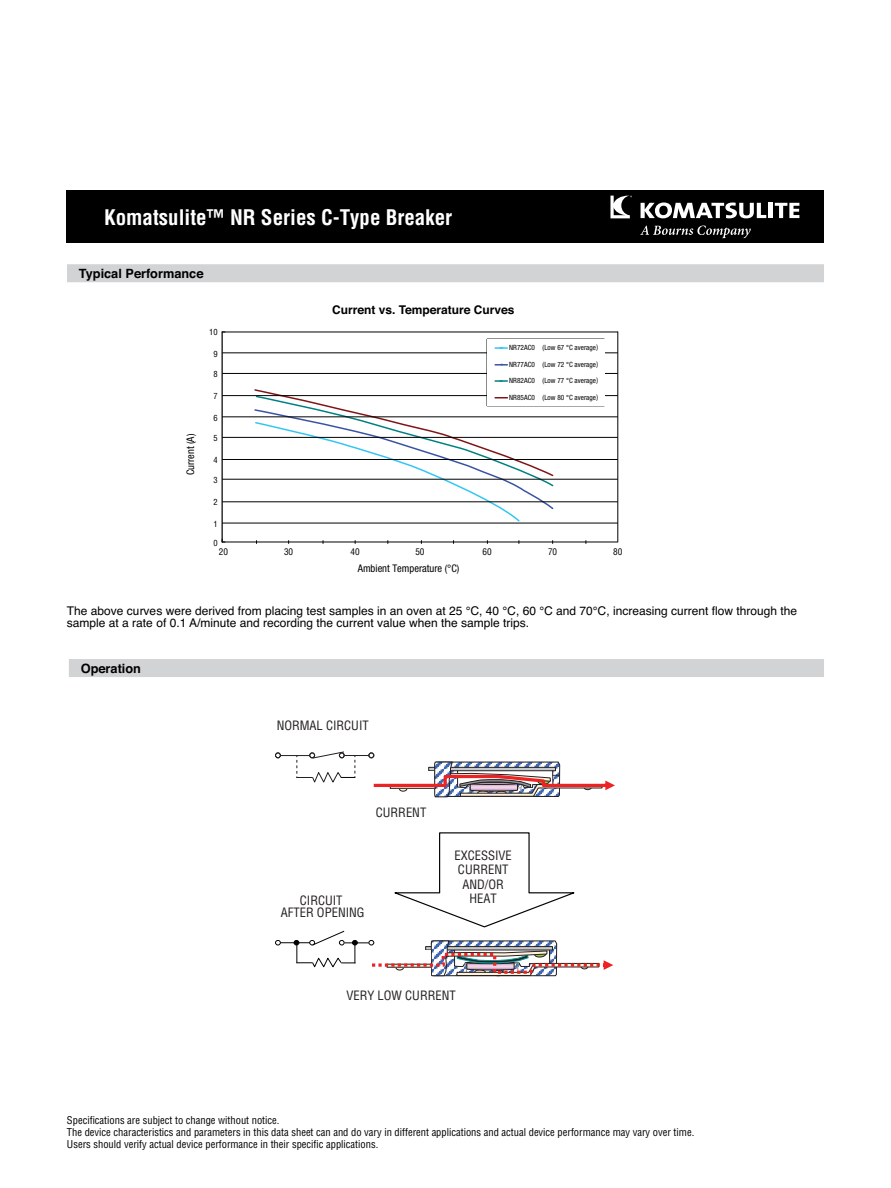
<style>
.page{position:relative;width:891px;height:1188px;background:#fff}
.page>*{position:absolute;margin:0;border:0;box-sizing:border-box;transform-origin:0 0}
.t1{font:700 condensed 22.5px "Helvetica";color:#fff}
.t2{font:700 condensed 21px "Helvetica";color:#fff}
.t3{font:700 12.75px "Helvetica";color:#000}
.t4{font:condensed 12.6px/14.2px "Helvetica";color:#231f20;text-align:center}
.t5{font:12px/12.8px "Helvetica";color:#000}
.t6{font:700 12px "Helvetica";color:#000}
.t7{font:condensed 10.5px/12px "Helvetica";color:#000}
.t8{font:condensed 10.5px "Helvetica Neue";color:#010202}
.t9{font:condensed 9px "Helvetica";color:#010202}
.t10{font:condensed 8.25px "Helvetica";color:#010202}
.t11{font:condensed 7.2px "Helvetica Neue";letter-spacing:.005em;color:#010202}
.s1{font-family:"Koz Go Pr 6 N Regular 90 pv RKSJ H";font-stretch:normal}
</style>
<div class="page">
<div style="left:67px;top:264px;width:757px;height:18px;background:#d1d3d4"></div>
<div style="left:69px;top:659px;width:755px;height:18px;background:#d1d3d4"></div>
<div style="left:67px;top:190px;width:757px;height:53px;background:#000"></div>
<svg style="left:610px;top:196px;width:189px;height:42px"></svg>
<hr style="left:280px;top:755px;width:30px;height:1px;background:#231f20">
<svg style="left:275px;top:753px;width:6px;height:5px"></svg>
<svg style="left:296px;top:751px;width:319px;height:46px"></svg>
<svg style="left:275px;top:832px;width:338px;height:144px"></svg>
<hr style="left:222px;top:332px;width:396px;height:1px;background:#808080">
<hr style="left:222px;top:332px;width:1px;height:210px;background:#010202">
<hr style="left:618px;top:332px;width:1px;height:210px;background:#010202">
<hr style="left:222px;top:353px;width:396px;height:1px;background:#010202">
<hr style="left:222px;top:373px;width:396px;height:1px;background:#010202">
<hr style="left:222px;top:395px;width:396px;height:1px;background:#010202">
<hr style="left:222px;top:417px;width:396px;height:1px;background:#010202">
<hr style="left:222px;top:437px;width:396px;height:1px;background:#010202">
<hr style="left:222px;top:459px;width:396px;height:1px;background:#010202">
<hr style="left:222px;top:479px;width:396px;height:1px;background:#010202">
<hr style="left:222px;top:502px;width:396px;height:1px;background:#010202">
<hr style="left:222px;top:523px;width:396px;height:1px;background:#010202">
<hr style="left:222px;top:542px;width:396px;height:1px;background:#010202">
<div style="left:487px;top:339px;width:117px;height:67px;background:#fff"></div>
<svg style="left:495px;top:347px;width:12px;height:2px"></svg>
<svg style="left:495px;top:364px;width:12px;height:2px"></svg>
<svg style="left:495px;top:380px;width:12px;height:2px"></svg>
<svg style="left:254px;top:388px;width:301px;height:135px"></svg>
<h2 class="t2" style="left:104px;top:209px;width:350px">Komatsulite™ NR Series C-Type Breaker</h2>
<h1 class="t1" style="left:98px;top:219px;width:376px">MF-NSMF Series - PTC Resettable Fuses</h1>
<p class="t3" style="left:79px;top:269px;width:126px">Typical Performance</p>
<p class="t10" style="left:209px;top:329px;width:10px">10</p>
<p class="t6" style="left:332px;top:305px;width:184px">Current vs. Temperature Curves</p>
<p class="t8" style="left:187px;top:475px;width:43px;rotate:-90deg">Current (A)</p>
<p class="t11" style="left:509px;top:345px;width:91px">NR72AC0 (Low 67 °C average<span class="s1">)</span></p>
<p class="t11" style="left:509px;top:362px;width:91px">NR77AC0 (Low 72 °C average<span class="s1">)</span></p>
<p class="t11" style="left:509px;top:378px;width:91px">NR82AC0 (Low 77 °C average<span class="s1">)</span></p>
<p class="t11" style="left:509px;top:395px;width:91px">NR85AC0 (Low 80 °C average<span class="s1">)</span></p>
<p class="t10" style="left:213px;top:350px;width:6px">9</p>
<p class="t10" style="left:213px;top:371px;width:6px">8</p>
<p class="t10" style="left:213px;top:393px;width:6px">7</p>
<p class="t10" style="left:213px;top:414px;width:6px">6</p>
<p class="t10" style="left:213px;top:435px;width:6px">5</p>
<p class="t10" style="left:213px;top:457px;width:6px">4</p>
<p class="t10" style="left:213px;top:477px;width:6px">3</p>
<p class="t10" style="left:213px;top:499px;width:6px">2</p>
<p class="t10" style="left:213px;top:521px;width:6px">1</p>
<p class="t10" style="left:213px;top:540px;width:6px">0</p>
<p class="t9" style="left:219px;top:548px;width:11px">20</p>
<p class="t9" style="left:284px;top:548px;width:11px">30</p>
<p class="t9" style="left:351px;top:548px;width:11px">40</p>
<p class="t9" style="left:415px;top:548px;width:11px">50</p>
<p class="t9" style="left:482px;top:548px;width:11px">60</p>
<p class="t9" style="left:613px;top:548px;width:11px">80</p>
<p class="t9" style="left:548px;top:548px;width:11px">70</p>
<p class="t8" style="left:358px;top:564px;width:103px">Ambient Temperature (°C)</p>
<p class="t5" style="left:67px;top:605px;width:732px">The above curves were derived from placing test samples in an oven at 25 ℃, 40 ℃, 60 ℃ and 70℃, increasing current flow through the sample at a rate of 0.1 A/minute and recording the current value when the sample trips.</p>
<p class="t3" style="left:81px;top:663px;width:62px">Operation</p>
<p class="t4" style="left:277px;top:720px;width:94px">NORMAL CIRCUIT</p>
<p class="t4" style="left:376px;top:807px;width:52px">CURRENT</p>
<p class="t4" style="left:281px;top:895px;width:85px;line-height:12.6px">CIRCUIT<br>AFTER OPENING</p>
<p class="t4" style="left:454px;top:850px;width:59px">EXCESSIVE<br>CURRENT<br>AND/OR<br>HEAT</p>
<p class="t4" style="left:346px;top:989px;width:111px">VERY LOW CURRENT</p>
<p class="t7" style="left:67px;top:1115px;width:629px">Specifications are subject to change without notice.<br>The device characteristics and parameters in this data sheet can and do vary in different applications and actual device performance may vary over time.<br>Users should verify actual device performance in their specific applications.</p>
</div>
